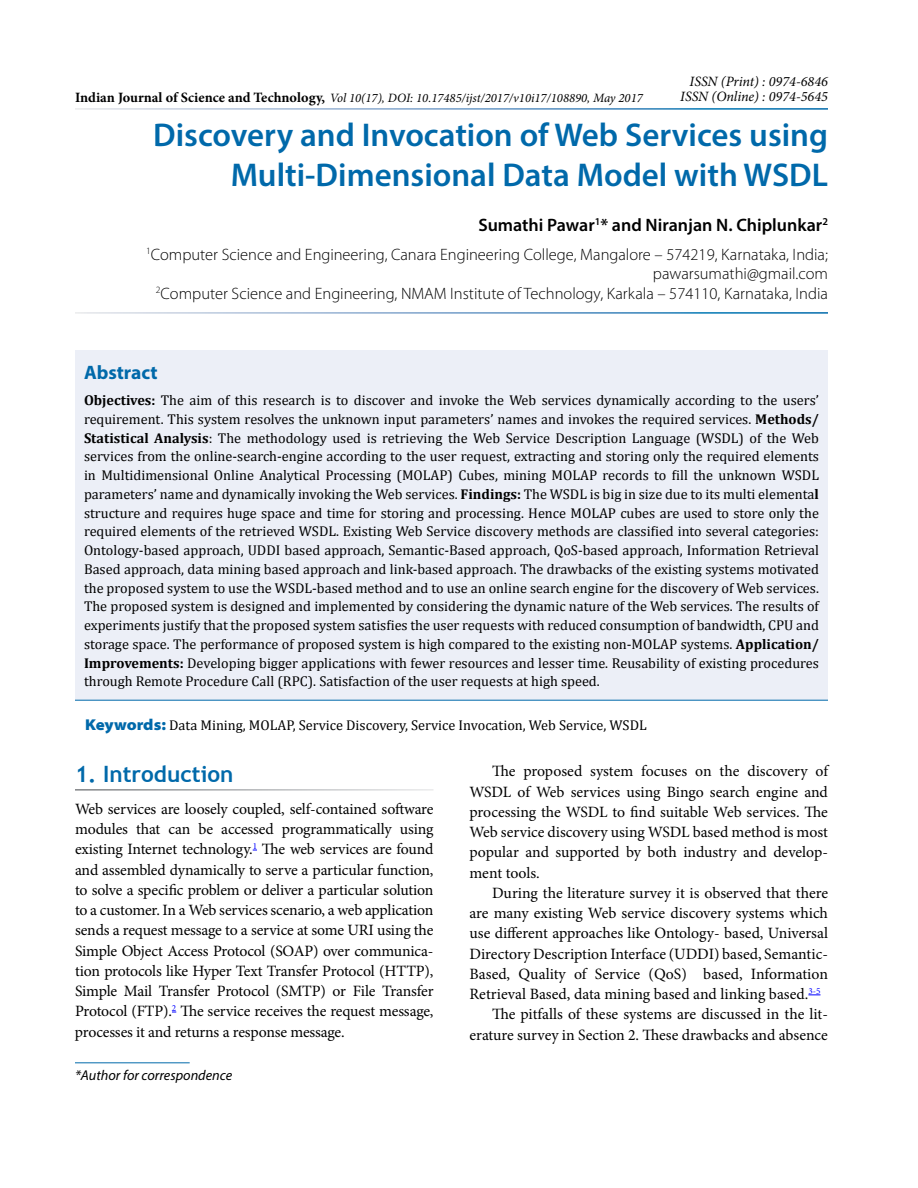
<style>
.page{position:relative;width:918px;height:1188px;background:#fff}
.page>*{position:absolute;margin:0;border:0;box-sizing:border-box;transform-origin:0 0}
.t1{font:600 33px/40.5px "Myriad Pro";color:#0069aa;text-align:right}
.t2{font:700 22.5px "Trebuchet MS";color:#0069aa}
.t3{font:700 19.5px "Myriad Pro";color:#0069aa}
.t4{font:600 18px "Myriad Pro";color:#000}
.t5{font:300 16.5px/19.5px "Myriad Pro";color:#000;text-align:right}
.t6{font:15.75px/20.2px "Minion Pro";color:#000;text-align:justify}
.t7{font:14.25px/18.8px "Cambria";color:#000;text-align:justify}
.t8{font:italic 14.25px/15px "Minion Pro";color:#000;text-align:right}
.t9{font:italic 14.25px "Myriad Pro";color:#000}
.t10{font:italic 12.75px "Minion Pro";color:#000}
.s1{font-weight:700;font-style:normal;font-size:14.25px}
.s2{font-weight:700}
.s3{font-family:"Myriad Pro";font-weight:900;font-stretch:semi-expanded;font-size:15.75px;color:#0069aa}
</style>
<div class="page">
<hr style="left:75px;top:1062px;width:115px;height:1px;background:#0069aa">
<div style="left:75px;top:351px;width:753px;height:349px;background:#eceff7"></div>
<hr style="left:75px;top:700px;width:753px;height:1px;background:#0069aa">
<svg style="left:808px;top:995px;width:13px;height:1px"></svg>
<p class="t8" style="left:680px;top:74px;width:149px">ISSN (Print) : 0974-6846<br>ISSN (Online) : 0974-5645</p>
<h1 class="t1" style="left:153px;top:113px;width:676px">Discovery and Invocation of Web Services using<br>Multi-Dimensional Data Model with WSDL</h1>
<p class="t4" style="left:478px;top:214px;width:351px">Sumathi Pawar<sup>1</sup>* and Niranjan N. Chiplunkar<sup>2</sup></p>
<p class="t5" style="left:146px;top:244px;width:683px"><sup>1</sup>Computer Science and Engineering, Canara Engineering College, Mangalore – 574219, Karnataka, India; pawarsumathi@gmail.com<br><sup>2</sup>Computer Science and Engineering, NMAM Institute of Technology, Karkala – 574110, Karnataka, India</p>
<p class="t10" style="left:75px;top:90px;width:569px"><span class="s1">Indian Journal of Science and Technology,</span> Vol 10(17), DOI: 10.17485/ijst/2017/v10i17/108890, May 2017</p>
<h3 class="t3" style="left:84px;top:360px;width:75px">Abstract</h3>
<p class="t7" style="left:84px;top:391px;width:737px"><span class="s2">Objectives:</span> The aim of this research is to discover and invoke the Web services dynamically according to the users’ requirement. This system resolves the unknown input parameters’ names and invokes the required services. <span class="s2">Methods/ Statistical Analysis</span>: The methodology used is retrieving the Web Service Description Language (WSDL) of the Web services from the online-search-engine according to the user request, extracting and storing only the required elements in Multidimensional Online Analytical Processing (MOLAP) Cubes, mining MOLAP records to fill the unknown WSDL parameters’ name and dynamically invoking the Web services. <span class="s2">Findings:</span> The WSDL is big in size due to its multi elementa<span class="s2">l </span>structure and requires huge space and time for storing and processing. Hence MOLAP cubes are used to store only the required elements of the retrieved WSDL. Existing Web Service discovery methods are classified into several categories:<br>Ontology-based approach, UDDI based approach, Semantic-Based approach, QoS-based approach, Information Retrieval Based approach, data mining based approach and link-based approach. The drawbacks of the existing systems motivated the proposed system to use the WSDL-based method and to use an online search engine for the discovery of Web services.<br>The proposed system is designed and implemented by considering the dynamic nature of the Web services. The results of experiments justify that the proposed system satisfies the user requests with reduced consumption of bandwidth, CPU and storage space. The performance of proposed system is high compared to the existing non-MOLAP systems. <span class="s2">Application/ Improvements:</span> Developing bigger applications with fewer resources and lesser time. Reusability of existing procedures through Remote Procedure Call (RPC). Satisfaction of the user requests at high speed.</p>
<p class="t7" style="left:85px;top:715px;width:563px"><span class="s3">Keywords:</span> Data Mining, MOLAP, Service Discovery, Service Invocation, Web Service, WSDL</p>
<h2 class="t2" style="left:75px;top:760px;width:160px">1. Introduction</h2>
<p class="t6" style="left:75px;top:799px;width:360px">Web services are loosely coupled, self-contained software modules that can be accessed programmatically using existing Internet technology.<sup>1</sup> The web services are found and assembled dynamically to serve a particular function, to solve a specific problem or deliver a particular solution to a customer. In a Web services scenario, a web application sends a request message to a service at some URI using the Simple Object Access Protocol (SOAP) over communica&shy;tion protocols like Hyper Text Transfer Protocol (HTTP), Simple Mail Transfer Protocol (SMTP) or File Transfer Protocol (FTP).<sup>2</sup> The service receives the request message, processes it and returns a response message.</p>
<p class="t9" style="left:75px;top:1066px;width:159px">*Author for correspondence</p>
<p class="t6" style="left:469px;top:761px;width:360px;text-indent:23px">The proposed system focuses on the discovery of WSDL of Web services using Bingo search engine and processing the WSDL to find suitable Web services. The Web service discovery using WSDL based method is most popular and supported by both industry and develop&shy;ment tools.</p>
<p class="t6" style="left:492px;top:883px;width:338px">During the literature survey it is observed that there</p>
<p class="t6" style="left:469px;top:903px;width:360px">are many existing Web service discovery systems which</p>
<p class="t6" style="left:469px;top:923px;width:360px">use different approaches like Ontology- based, Universal</p>
<p class="t6" style="left:469px;top:944px;width:360px">Directory Description Interface (UDDI) based, Semantic-</p>
<p class="t6" style="left:469px;top:964px;width:360px">Based, Quality of Service (QoS) based, Information</p>
<p class="t6" style="left:469px;top:984px;width:353px">Retrieval Based, data mining based and linking based.<sup>3-5</sup></p>
<p class="t6" style="left:492px;top:1004px;width:338px">The pitfalls of these systems are discussed in the lit-</p>
<p class="t6" style="left:469px;top:1025px;width:360px">erature survey in Section 2. These drawbacks and absence</p>
</div>
